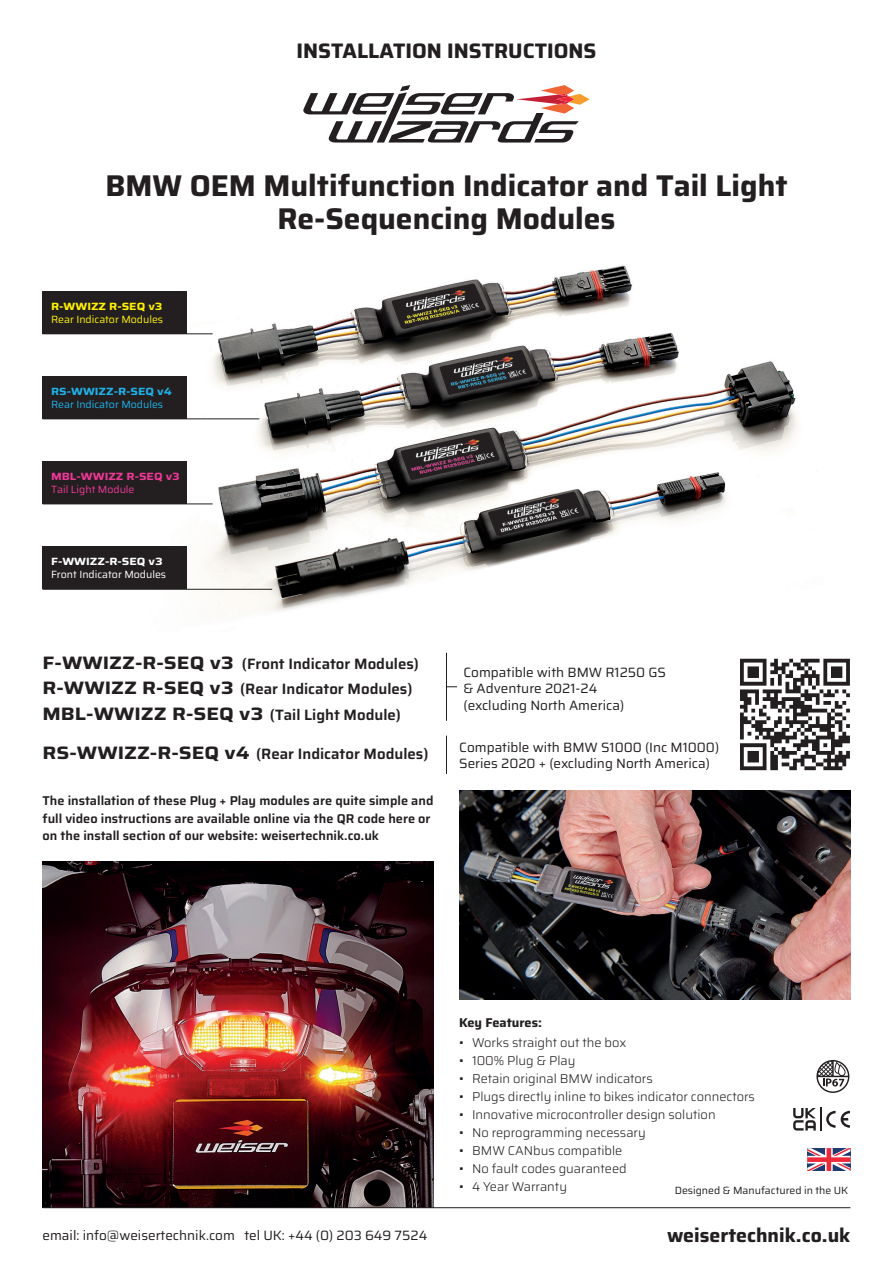
<style>
.page{position:relative;width:893px;height:1263px;background:#fff}
.page>*{position:absolute;margin:0;border:0;box-sizing:border-box;transform-origin:0 0}
.t1{font:700 30px/33px "Saira";color:#231f20;text-align:center}
.t2{font:700 21px "Saira";color:#231f20}
.t3{font:700 19.5px "Saira";color:#231f20}
.t4{font:600 15px/25.5px "Saira";color:#231f20}
.t5{font:13.5px/16.5px "Saira";color:#231f20}
.t6{font:300 12.75px "Saira";color:#231f20}
.t7{font:600 12.75px/17.2px "Saira";color:#231f20}
.t8{font:700 12.75px "Saira";color:#231f20}
.t9{font:10.5px "Saira";color:#231f20}
.t10{font:10.5px "Saira";color:#fff}
.t11{font:10.5px "Saira";color:#fff101}
.t12{font:10.5px "Saira";color:#1fb0e6}
.t13{font:700 10.5px "Saira Expanded";color:#1fb0e6}
.t14{font:700 10.5px "Saira Expanded";color:#ed3896}
.t15{font:10.5px "Saira";color:#ed3896}
.t16{font:700 10.5px "Saira Expanded";color:#fff}
.t17{font:700 10.5px "Saira Expanded";color:#fff101}
.s1{font-family:"Saira Expanded";font-weight:700;font-size:18px}
</style>
<div class="page">
<img style="left:51px;top:265px;width:746px;height:353px">
<img style="left:43px;top:861px;width:391px;height:346px">
<img style="left:740px;top:658px;width:110px;height:113px">
<div style="left:43px;top:291px;width:144px;height:43px;background:#231f20"></div>
<div style="left:43px;top:376px;width:144px;height:43px;background:#231f20"></div>
<div style="left:43px;top:461px;width:144px;height:43px;background:#231f20"></div>
<div style="left:43px;top:546px;width:144px;height:43px;background:#231f20"></div>
<hr style="left:446px;top:736px;width:1px;height:38px;background:#231f20">
<hr style="left:446px;top:653px;width:1px;height:68px;background:#231f20">
<hr style="left:43px;top:1207px;width:807px;height:1px;background:#231f20">
<svg style="left:303px;top:85px;width:287px;height:58px"></svg>
<svg style="left:793px;top:1108px;width:23px;height:22px"></svg>
<hr style="left:820px;top:1107px;width:2px;height:24px;background:#231f20">
<svg style="left:826px;top:1111px;width:9px;height:17px"></svg>
<svg style="left:841px;top:1111px;width:9px;height:17px"></svg>
<svg style="left:816px;top:1060px;width:33px;height:33px"></svg>
<svg style="left:807px;top:1148px;width:43px;height:23px"></svg>
<hr style="left:43px;top:333px;width:170px;height:1px;background:#231f20">
<hr style="left:43px;top:419px;width:216px;height:1px;background:#231f20">
<hr style="left:43px;top:504px;width:170px;height:1px;background:#231f20">
<hr style="left:43px;top:589px;width:229px;height:1px;background:#231f20">
<img style="left:459px;top:791px;width:391px;height:208px">
<h2 class="t2" style="left:296px;top:33px;width:301px">INSTALLATION INSTRUCTIONS</h2>
<h1 class="t1" style="left:105px;top:168px;width:684px">BMW OEM Multifunction Indicator and Tail Light<br>Re-Sequencing Modules</h1>
<p class="t17" style="left:51px;top:297px;width:113px">R-WWIZZ R-SEQ v3</p>
<p class="t11" style="left:51px;top:311px;width:114px">Rear Indicator Modules</p>
<p class="t13" style="left:51px;top:382px;width:122px">RS-WWIZZ-R-SEQ v4</p>
<p class="t12" style="left:51px;top:396px;width:114px">Rear Indicator Modules</p>
<p class="t14" style="left:51px;top:467px;width:130px">MBL-WWIZZ R-SEQ v3</p>
<p class="t15" style="left:51px;top:481px;width:85px">Tail Light Module</p>
<p class="t16" style="left:51px;top:552px;width:113px">F-WWIZZ-R-SEQ v3</p>
<p class="t10" style="left:51px;top:566px;width:117px">Front Indicator Modules</p>
<p class="t4" style="left:43px;top:650px;width:378px"><span class="s1">F-WWIZZ-R-SEQ v3</span> (Front Indicator Modules)<br><span class="s1">R-WWIZZ R-SEQ v3</span> (Rear Indicator Modules)<br><span class="s1">MBL-WWIZZ R-SEQ v3</span> (Tail Light Module)</p>
<p class="t4" style="left:43px;top:741px;width:387px"><span class="s1">RS-WWIZZ-R-SEQ v4</span> (Rear Indicator Modules)</p>
<p class="t5" style="left:459px;top:738px;width:261px">Compatible with BMW S1000 (Inc M1000)<br>Series 2020 + (excluding North America)</p>
<p class="t5" style="left:463px;top:663px;width:204px">Compatible with BMW R1250 GS &amp; Adventure 2021-24<br>(excluding North America)</p>
<p class="t7" style="left:43px;top:792px;width:392px">The installation of these Plug + Play modules are quite simple and full video instructions are available online via the QR code here or on the install section of our website: weisertechnik.co.uk</p>
<p class="t8" style="left:459px;top:1012px;width:84px">Key Features:</p>
<p class="t6" style="left:459px;top:1032px;width:169px">• Works straight out the box</p>
<p class="t6" style="left:459px;top:1050px;width:118px">• 100% Plug &amp; Play</p>
<p class="t6" style="left:459px;top:1068px;width:195px">• Retain original BMW indicators</p>
<p class="t6" style="left:459px;top:1086px;width:297px">• Plugs directly inline to bikes indicator connectors</p>
<p class="t6" style="left:459px;top:1104px;width:258px">• Innovative microcontroller design solution</p>
<p class="t6" style="left:459px;top:1122px;width:188px">• No reprogramming necessary</p>
<p class="t6" style="left:459px;top:1140px;width:165px">• BMW CANbus compatible</p>
<p class="t6" style="left:459px;top:1158px;width:169px">• No fault codes guaranteed</p>
<p class="t6" style="left:459px;top:1176px;width:109px">• 4 Year Warranty</p>
<p class="t9" style="left:675px;top:1182px;width:175px">Designed &amp; Manufactured in the UK</p>
<p class="t5" style="left:43px;top:1226px;width:386px">email: info@weisertechnik.com tel UK: +44 (0) 203 649 7524</p>
<h3 class="t3" style="left:667px;top:1219px;width:185px">weisertechnik.co.uk</h3>
</div>
